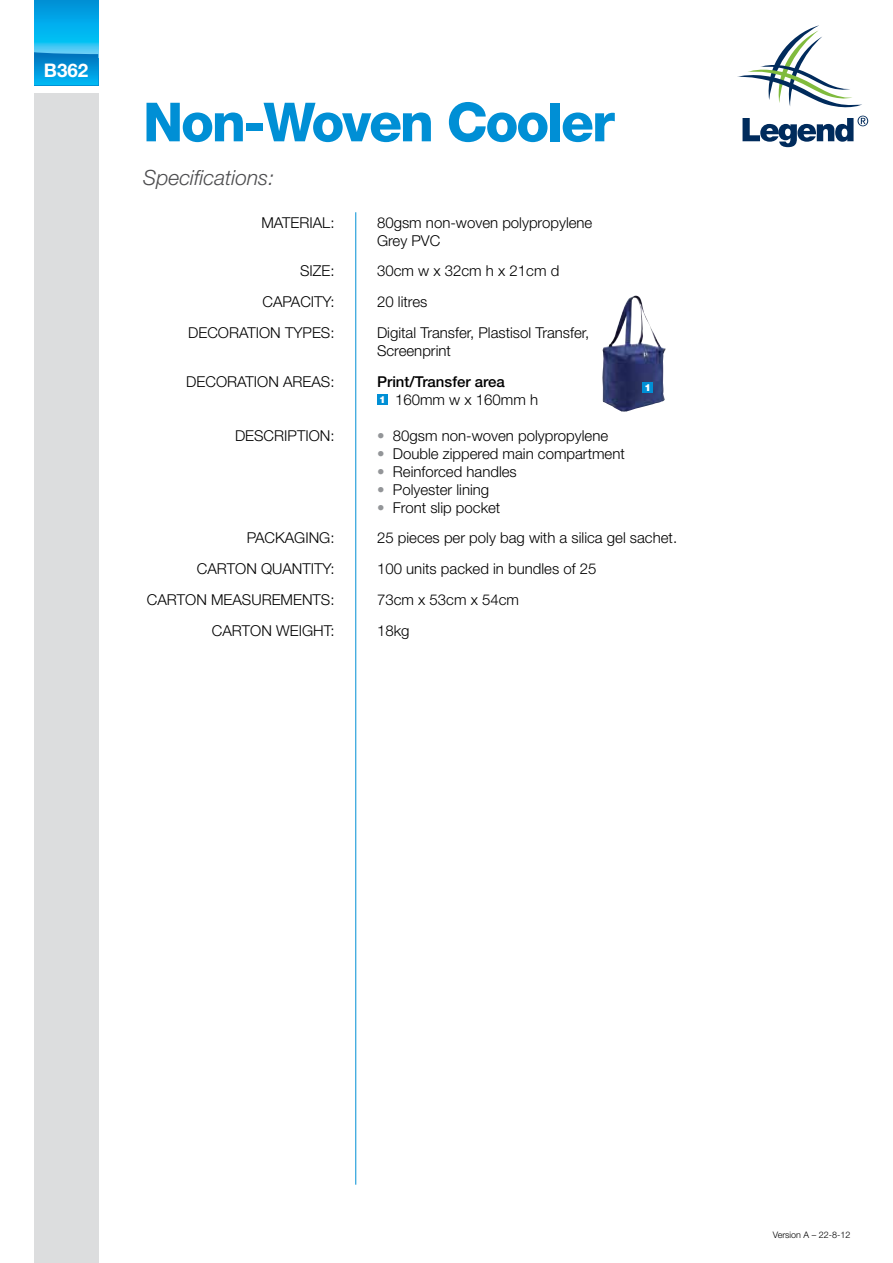
<style>
.page{position:relative;width:893px;height:1263px;background:#fff}
.page>*{position:absolute;margin:0;border:0;box-sizing:border-box;transform-origin:0 0}
.t1{font:800 54px "Helvetica Neue LT Std";letter-spacing:-.04em;color:#008fd5}
.t2{font:italic 300 21px "Helvetica Neue LT Std";color:#4d4d4f}
.t3{font:700 18.75px "Helvetica Neue LT Std";color:#fff}
.t4{font:300 15px/18px "Helvetica Neue LT Std";color:#000}
.t5{font:500 15px/18px "Helvetica Neue LT Std";color:#000}
.t6{font:900 9.75px "Helvetica Neue LT Std";color:#fff}
.t7{font:300 9px "Helvetica Neue LT Std";color:#000}
.s1{font-weight:900;font-size:9.75px;color:#fff}
.s2{font-weight:300}
.s3{color:#939598}
</style>
<div class="page">
<svg style="left:34px;top:0;width:64px;height:52px;background:#0caeea"></svg>
<svg style="left:34px;top:52px;width:64px;height:33px;background:#0497d9"></svg>
<div style="left:34px;top:94px;width:64px;height:1169px;background:#dcddde"></div>
<div style="left:377px;top:394px;width:10px;height:11px;background:#008fd5"></div>
<svg style="left:737px;top:25px;width:131px;height:122px"></svg>
<hr style="left:355px;top:212px;width:1px;height:973px;background:#008fd5">
<img style="left:602px;top:296px;width:64px;height:116px">
<div style="left:642px;top:382px;width:11px;height:11px;background:#008fd5"></div>
<p class="t3" style="left:44px;top:58px;width:46px">B362</p>
<h1 class="t1" style="left:143px;top:90px;width:473px">Non-Woven Cooler</h1>
<h2 class="t2" style="left:143px;top:165px;width:133px">Specifications:</h2>
<p class="t4" style="left:261px;top:213px;width:75px">MATERIAL:</p>
<p class="t4" style="left:377px;top:213px;width:217px">80gsm non-woven polypropylene<br>Grey PVC</p>
<p class="t4" style="left:300px;top:262px;width:36px">SIZE:</p>
<p class="t4" style="left:377px;top:262px;width:184px">30cm w x 32cm h x 21cm d</p>
<p class="t4" style="left:263px;top:292px;width:73px">CAPACITY:</p>
<p class="t4" style="left:377px;top:292px;width:52px">20 litres</p>
<p class="t4" style="left:188px;top:323px;width:148px">DECORATION TYPES:</p>
<p class="t4" style="left:377px;top:323px;width:214px">Digital Transfer, Plastisol Transfer,<br>Screenprint</p>
<p class="t4" style="left:186px;top:372px;width:150px">DECORATION AREAS:</p>
<p class="t5" style="left:377px;top:372px;width:163px">Print/Transfer area<br><span class="s1">1</span> <span class="s2">160mm w x 160mm h</span></p>
<p class="t4" style="left:235px;top:426px;width:101px">DESCRIPTION:</p>
<p class="t4" style="left:377px;top:426px;width:233px"><span class="s3">•</span> 80gsm non-woven polypropylene</p>
<p class="t4" style="left:377px;top:444px;width:249px"><span class="s3">•</span> Double zippered main compartment</p>
<p class="t4" style="left:377px;top:462px;width:141px"><span class="s3">•</span> Reinforced handles</p>
<p class="t4" style="left:377px;top:480px;width:114px"><span class="s3">•</span> Polyester lining</p>
<p class="t4" style="left:377px;top:498px;width:125px"><span class="s3">•</span> Front slip pocket</p>
<p class="t4" style="left:247px;top:529px;width:89px">PACKAGING:</p>
<p class="t4" style="left:377px;top:529px;width:302px">25 pieces per poly bag with a silica gel sachet.</p>
<p class="t4" style="left:197px;top:559px;width:139px">CARTON QUANTITY:</p>
<p class="t4" style="left:377px;top:559px;width:221px">100 units packed in bundles of 25</p>
<p class="t4" style="left:147px;top:590px;width:189px">CARTON MEASUREMENTS:</p>
<p class="t4" style="left:377px;top:590px;width:143px">73cm x 53cm x 54cm</p>
<p class="t4" style="left:212px;top:621px;width:124px">CARTON WEIGHT:</p>
<p class="t4" style="left:377px;top:621px;width:34px">18kg</p>
<p class="t6" style="left:644px;top:382px;width:8px">1</p>
<p class="t7" style="left:773px;top:1229px;width:79px">Version A – 22-8-12</p>
</div>
